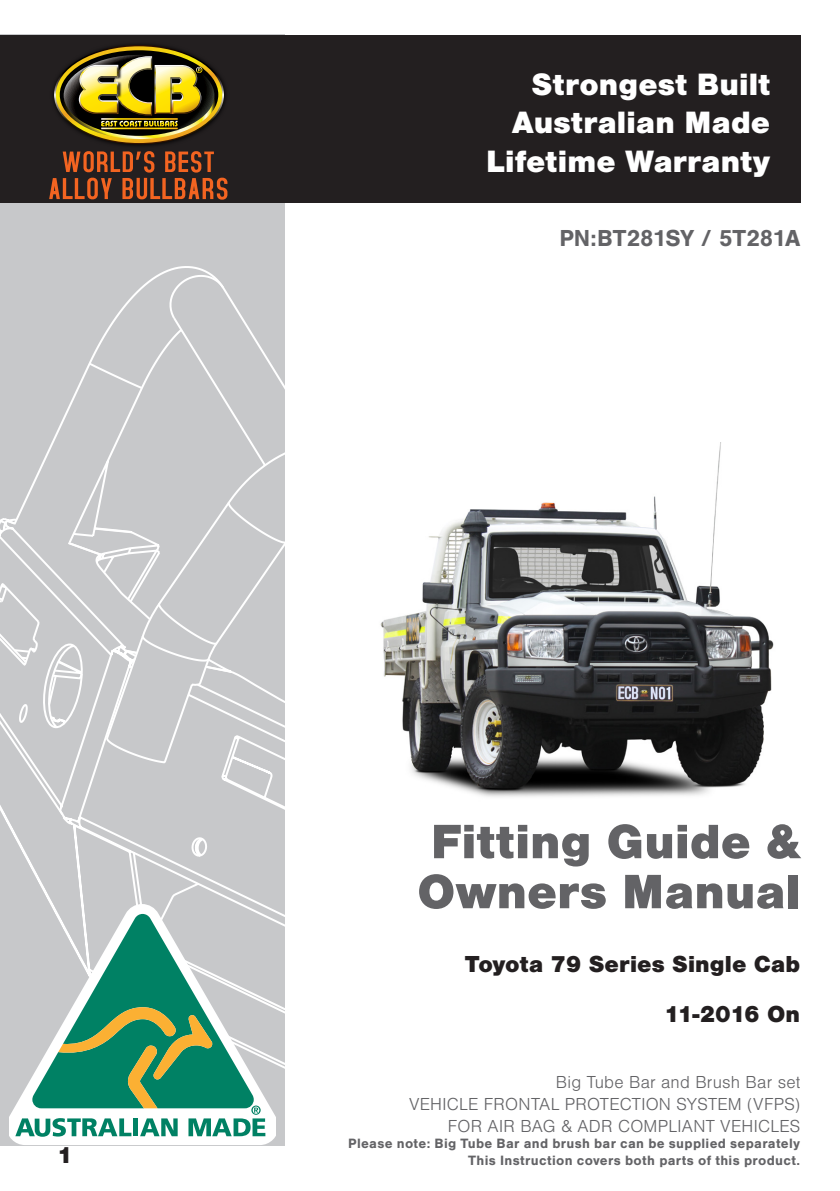
<style>
.page{position:relative;width:840px;height:1191px;background:#fff}
.page>*{position:absolute;margin:0;border:0;box-sizing:border-box;transform-origin:0 0}
.t1{font:900 50px/50px "Nimbus San";color:#636366}
.t2{font:900 32px "Nimbus San";letter-spacing:.005em;color:#fff}
.t3{font:900 24px "Nimbus San";letter-spacing:.005em;color:#231f20}
.t4{font:700 24px "Nimbus San";color:#636366}
.t5{font:300 18px "Nimbus San";letter-spacing:.015em;color:#636366}
.t6{font:700 14px "Nimbus San";letter-spacing:.02em;color:#636366}
</style>
<div class="page">
<div style="left:0;top:34px;width:285px;height:1111px;background:#c7c8ca"></div>
<svg style="left:0;top:274px;width:285px;height:872px"></svg>
<svg style="left:9px;top:904px;width:267px;height:241px"></svg>
<svg style="left:32px;top:914px;width:221px;height:93px"></svg>
<svg style="left:15px;top:1007px;width:250px;height:129px"></svg>
<img style="left:380px;top:442px;width:394px;height:355px">
<div style="left:0;top:35px;width:799px;height:167px;background:#231f20"></div>
<svg style="left:49px;top:151px;width:178px;height:49px"></svg>
<img style="left:54px;top:45px;width:170px;height:99px">
<p class="t3" style="left:57px;top:1141px;width:17px">1</p>
<p class="t2" style="left:531px;top:66px;width:240px">Strongest Built</p>
<p class="t2" style="left:512px;top:104px;width:259px">Australian Made</p>
<p class="t2" style="left:486px;top:143px;width:285px">Lifetime Warranty</p>
<p class="t4" style="left:559px;top:225px;width:242px">PN:BT281SY / 5T281A</p>
<p class="t1" style="left:417px;top:817px;width:384px">Fitting Guide &amp;<br>Owners Manual</p>
<p class="t3" style="left:465px;top:950px;width:336px">Toyota 79 Series Single Cab</p>
<p class="t3" style="left:663px;top:1000px;width:138px">11-2016 On</p>
<p class="t5" style="left:555px;top:1073px;width:246px">Big Tube Bar and Brush Bar set</p>
<p class="t5" style="left:409px;top:1094px;width:392px">VEHICLE FRONTAL PROTECTION SYSTEM (VFPS)</p>
<p class="t5" style="left:447px;top:1116px;width:354px">FOR AIR BAG &amp; ADR COMPLIANT VEHICLES</p>
<p class="t6" style="left:348px;top:1136px;width:453px">Please note: Big Tube Bar and brush bar can be supplied separately</p>
<p class="t6" style="left:468px;top:1152px;width:333px">This Instruction covers both parts of this product.</p>
</div>
